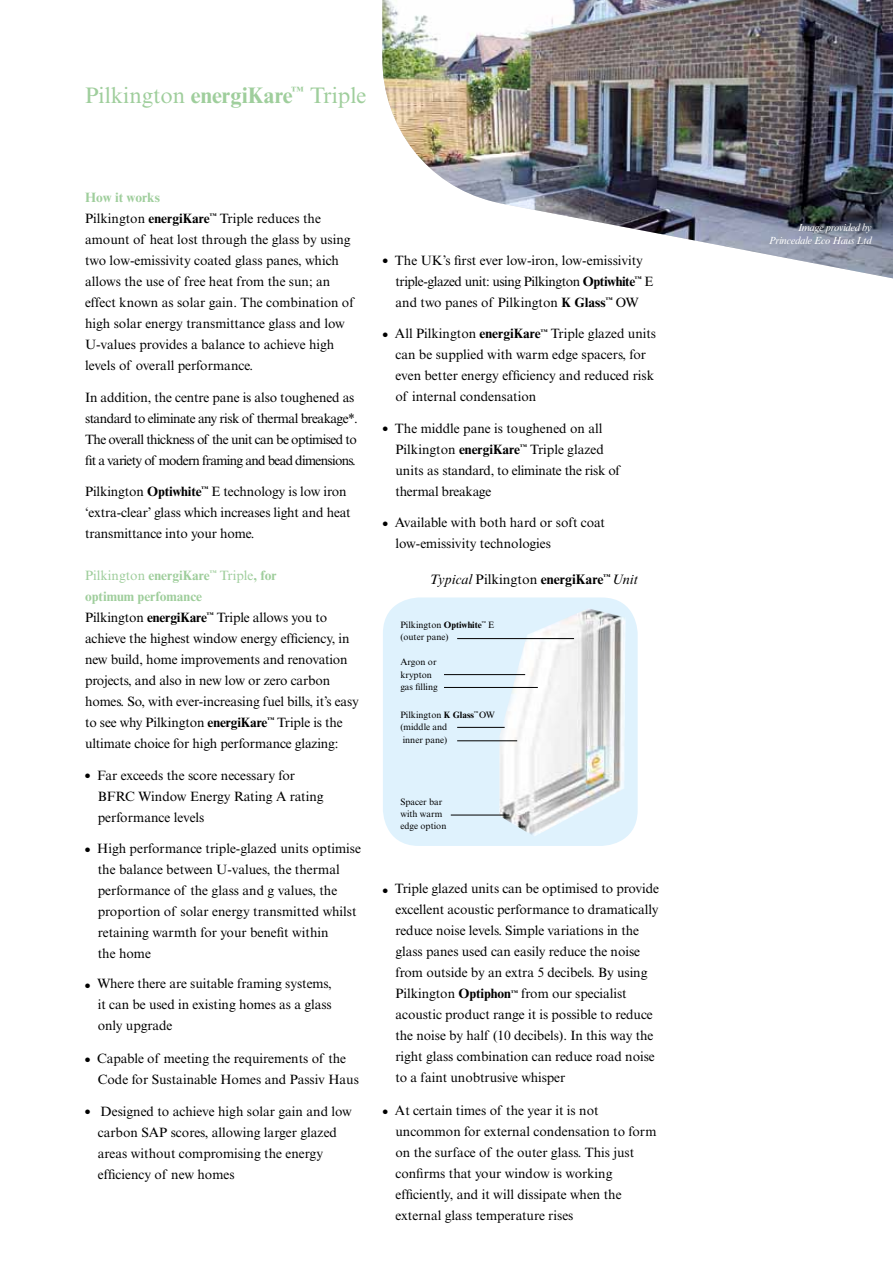
<style>
.page{position:relative;width:893px;height:1263px;background:#fff}
.page>*{position:absolute;margin:0;border:0;box-sizing:border-box;transform-origin:0 0}
.t1{font:22.5px "Times NRMT";color:#9fce9c}
.t2{font:italic 13.8px "Times NRMT";color:#000}
.t3{font:13.5px/21px "Times NRMT";letter-spacing:-.005em;color:#000}
.t4{font:13.5px/21px "Times NRMT";letter-spacing:-.04em;color:#000}
.t5{font:italic 10.5px/13.5px "Times NRMT";letter-spacing:-.03em;color:#fff;text-align:right}
.t6{font:9.3px/12.3px "Times NRMT";color:#000}
.t7{font:700 4.05px "Times NRMT";color:#000}
.s1{font-weight:700}
.s2{font-weight:700;color:#9fce9c}
.s3{color:#9fce9c}
.s4{font-style:normal}
.s5{font-weight:700;font-style:normal}
</style>
<div class="page">
<img style="left:382px;top:0;width:511px;height:278px">
<div style="left:383px;top:597px;width:255px;height:249px;background:#dff2fd;border-radius:36px"></div>
<img style="left:499px;top:609px;width:126px;height:227px">
<hr style="left:444px;top:674px;width:81px;height:1px;background:#000">
<hr style="left:444px;top:687px;width:94px;height:1px;background:#000">
<hr style="left:457px;top:638px;width:117px;height:1px;background:#000">
<hr style="left:451px;top:815px;width:58px;height:1px;background:#000">
<hr style="left:457px;top:727px;width:48px;height:1px;background:#000">
<hr style="left:457px;top:740px;width:60px;height:1px;background:#000">
<h1 class="t1" style="left:85px;top:82px;width:283px">Pilkington <span class="s1">energiKare</span><sup>™</sup> Triple</h1>
<p class="t3" style="left:85px;top:187px;width:270px"><span class="s2">How it works<br></span>Pilkington <span class="s1">energiKare</span><sup>™</sup> Triple reduces the amount of heat lost through the glass by using two low-emissivity coated glass panes, which allows the use of free heat from the sun; an effect known as solar gain. The combination of high solar energy transmittance glass and low U-values provides a balance to achieve high levels of overall performance.</p>
<p class="t4" style="left:85px;top:386px;width:274px">In addition, the centre pane is also toughened as standard to eliminate any risk of thermal breakage*.<br>The overall thickness of the unit can be optimised to fit a variety of modern framing and bead dimensions.</p>
<p class="t3" style="left:85px;top:481px;width:267px">Pilkington <span class="s1">Optiwhite</span><sup>™</sup> E technology is low iron ‘extra-clear’ glass which increases light and heat transmittance into your home.</p>
<p class="t3" style="left:85px;top:565px;width:276px"><span class="s3">Pilkington</span> <span class="s2">energiKare</span><sup>™</sup> <span class="s3">Triple</span><span class="s2">, for<br>optimum perfomance<br></span>Pilkington <span class="s1">energiKare</span><sup>™</sup> Triple allows you to achieve the highest window energy efficiency, in new build, home improvements and renovation projects, and also in new low or zero carbon homes. So, with ever-increasing fuel bills, it’s easy to see why Pilkington <span class="s1">energiKare</span><sup>™</sup> Triple is the ultimate choice for high performance glazing:</p>
<p class="t3" style="left:98px;top:764px;width:227px;text-indent:-13px">● Far exceeds the score necessary for<br>BFRC Window Energy Rating A rating performance levels</p>
<p class="t3" style="left:98px;top:838px;width:265px;text-indent:-13px">● High performance triple-glazed units optimise the balance between U-values, the thermal performance of the glass and g values, the proportion of solar energy transmitted whilst retaining warmth for your benefit within<br>the home</p>
<p class="t3" style="left:98px;top:973px;width:235px;text-align:justify;text-indent:-13px">● Where there are suitable framing systems, it can be used in existing homes as a glass only upgrade</p>
<p class="t3" style="left:98px;top:1048px;width:263px;text-indent:-13px">● Capable of meeting the requirements of the<br>Code for Sustainable Homes and Passiv Haus</p>
<p class="t3" style="left:98px;top:1100px;width:256px;text-indent:-13px">● Designed to achieve high solar gain and low carbon SAP scores, allowing larger glazed areas without compromising the energy efficiency of new homes</p>
<p class="t3" style="left:395px;top:250px;width:259px;text-indent:-13px">● The UK’s first ever low-iron, low-emissivity triple-glazed unit: using Pilkington <span class="s1">Optiwhite</span><sup>™</sup> E and two panes of Pilkington <span class="s1">K Glass</span><sup>™</sup> OW</p>
<p class="t3" style="left:395px;top:323px;width:262px;text-indent:-13px">● All Pilkington <span class="s1">energiKare</span><sup>™</sup> Triple glazed units can be supplied with warm edge spacers, for even better energy efficiency and reduced risk of internal condensation</p>
<p class="t3" style="left:395px;top:418px;width:226px;text-indent:-13px">● The middle pane is toughened on all Pilkington <span class="s1">energiKare</span><sup>™</sup> Triple glazed units as standard, to eliminate the risk of thermal breakage</p>
<p class="t3" style="left:395px;top:512px;width:211px;text-indent:-13px">● Available with both hard or soft coat low-emissivity technologies</p>
<p class="t2" style="left:430px;top:571px;width:210px">Typical <span class="s4">Pilkington</span> <span class="s5">energiKare</span><sup>™</sup> Unit</p>
<p class="t6" style="left:400px;top:619px;width:83px">Pilkington <span class="s1">Optiwhite</span></p>
<p class="t7" style="left:482px;top:620px;width:6px">™</p>
<p class="t6" style="left:488px;top:619px;width:8px">E</p>
<p class="t6" style="left:400px;top:631px;width:50px">(outer pane)</p>
<p class="t6" style="left:400px;top:656px;width:39px">Argon or krypton gas filling</p>
<p class="t6" style="left:400px;top:709px;width:75px">Pilkington <span class="s1">K Glass</span></p>
<p class="t7" style="left:474px;top:710px;width:6px">™</p>
<p class="t6" style="left:479px;top:709px;width:17px">OW</p>
<p class="t6" style="left:400px;top:721px;width:48px">(middle and inner pane)</p>
<p class="t6" style="left:400px;top:795px;width:48px">Spacer bar with warm edge option</p>
<p class="t3" style="left:395px;top:878px;width:265px;text-indent:-13px">● Triple glazed units can be optimised to provide excellent acoustic performance to dramatically reduce noise levels. Simple variations in the glass panes used can easily reduce the noise from outside by an extra 5 decibels. By using Pilkington <span class="s1">Optiphon</span><sup>™</sup> from our specialist acoustic product range it is possible to reduce the noise by half (10 decibels). In this way the right glass combination can reduce road noise to a faint unobtrusive whisper</p>
<p class="t3" style="left:395px;top:1100px;width:263px;text-indent:-13px">● At certain times of the year it is not uncommon for external condensation to form on the surface of the outer glass. This just confirms that your window is working efficiently, and it will dissipate when the external glass temperature rises</p>
<p class="t5" style="left:769px;top:220px;width:105px">Image provided by<br>Princedale Eco Haus Ltd</p>
</div>
